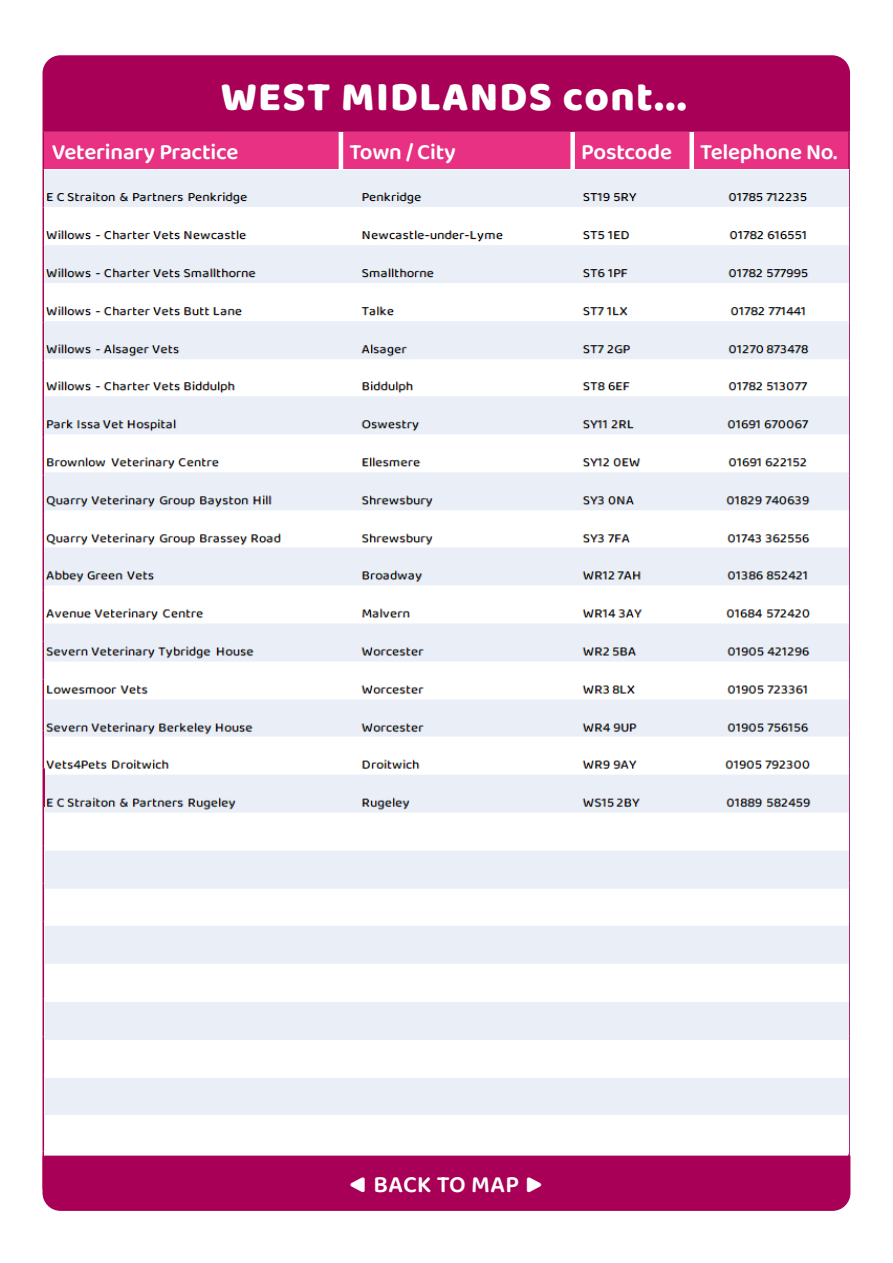
<style>
.page{position:relative;width:893px;height:1263px;background:#fff}
.page>*{position:absolute;margin:0;border:0;box-sizing:border-box;transform-origin:0 0}
.t1{font:800 42px "Baloo 2";letter-spacing:.03em;color:#fff}
.t2{font:600 24px "Baloo 2";letter-spacing:.01em;color:#fff}
.t3{font:600 22.5px "Baloo 2";letter-spacing:-.01em;color:#fff}
.s1{font-weight:800;font-size:27px}
</style>
<div class="page">
<div style="left:44px;top:132px;width:804px;height:37px;background:#e83182"></div>
<hr style="left:339px;top:132px;width:4px;height:37px;background:#fff">
<div style="left:570px;top:132px;width:5px;height:37px;background:#fff"></div>
<div style="left:689px;top:132px;width:5px;height:37px;background:#fff"></div>
<hr style="left:43px;top:132px;width:1px;height:37px;background:#a80056">
<hr style="left:43px;top:284px;width:1px;height:38px;background:#a80056">
<hr style="left:43px;top:322px;width:1px;height:39px;background:#a80056">
<hr style="left:43px;top:361px;width:1px;height:38px;background:#a80056">
<hr style="left:43px;top:399px;width:1px;height:38px;background:#a80056">
<hr style="left:43px;top:437px;width:1px;height:38px;background:#a80056">
<hr style="left:43px;top:475px;width:1px;height:39px;background:#a80056">
<hr style="left:43px;top:514px;width:1px;height:38px;background:#a80056">
<hr style="left:43px;top:552px;width:1px;height:38px;background:#a80056">
<hr style="left:43px;top:590px;width:1px;height:51px;background:#a80056">
<hr style="left:43px;top:641px;width:1px;height:38px;background:#a80056">
<hr style="left:43px;top:679px;width:1px;height:51px;background:#a80056">
<hr style="left:43px;top:730px;width:1px;height:39px;background:#a80056">
<hr style="left:43px;top:769px;width:1px;height:38px;background:#a80056">
<hr style="left:43px;top:807px;width:1px;height:38px;background:#a80056">
<hr style="left:43px;top:845px;width:1px;height:38px;background:#a80056">
<hr style="left:43px;top:883px;width:1px;height:39px;background:#a80056">
<hr style="left:43px;top:922px;width:1px;height:38px;background:#a80056">
<hr style="left:43px;top:960px;width:1px;height:38px;background:#a80056">
<hr style="left:43px;top:998px;width:1px;height:38px;background:#a80056">
<hr style="left:43px;top:1036px;width:1px;height:39px;background:#a80056">
<hr style="left:43px;top:1075px;width:1px;height:38px;background:#a80056">
<hr style="left:43px;top:1113px;width:1px;height:38px;background:#a80056">
<hr style="left:43px;top:1151px;width:1px;height:38px;background:#a80056">
<hr style="left:848px;top:132px;width:2px;height:37px;background:#a80056">
<hr style="left:848px;top:284px;width:2px;height:38px;background:#a80056">
<hr style="left:848px;top:322px;width:2px;height:39px;background:#a80056">
<hr style="left:848px;top:361px;width:2px;height:38px;background:#a80056">
<hr style="left:848px;top:399px;width:2px;height:38px;background:#a80056">
<hr style="left:848px;top:437px;width:2px;height:38px;background:#a80056">
<hr style="left:848px;top:475px;width:2px;height:39px;background:#a80056">
<hr style="left:848px;top:514px;width:2px;height:38px;background:#a80056">
<hr style="left:848px;top:552px;width:2px;height:38px;background:#a80056">
<hr style="left:848px;top:590px;width:2px;height:51px;background:#a80056">
<hr style="left:848px;top:641px;width:2px;height:38px;background:#a80056">
<hr style="left:848px;top:679px;width:2px;height:51px;background:#a80056">
<hr style="left:848px;top:730px;width:2px;height:39px;background:#a80056">
<hr style="left:848px;top:769px;width:2px;height:38px;background:#a80056">
<hr style="left:848px;top:807px;width:2px;height:38px;background:#a80056">
<hr style="left:848px;top:845px;width:2px;height:38px;background:#a80056">
<hr style="left:848px;top:883px;width:2px;height:39px;background:#a80056">
<hr style="left:848px;top:922px;width:2px;height:38px;background:#a80056">
<hr style="left:848px;top:960px;width:2px;height:38px;background:#a80056">
<hr style="left:848px;top:998px;width:2px;height:38px;background:#a80056">
<hr style="left:848px;top:1036px;width:2px;height:39px;background:#a80056">
<hr style="left:848px;top:1075px;width:2px;height:38px;background:#a80056">
<hr style="left:848px;top:1113px;width:2px;height:38px;background:#a80056">
<hr style="left:848px;top:1151px;width:2px;height:38px;background:#a80056">
<hr style="left:43px;top:169px;width:1px;height:39px;background:#a80056">
<hr style="left:848px;top:169px;width:2px;height:39px;background:#a80056">
<hr style="left:43px;top:208px;width:1px;height:38px;background:#a80056">
<hr style="left:848px;top:208px;width:2px;height:38px;background:#a80056">
<hr style="left:43px;top:246px;width:1px;height:38px;background:#a80056">
<hr style="left:848px;top:246px;width:2px;height:38px;background:#a80056">
<div style="left:43px;top:55px;width:807px;height:77px;background:#a80056"></div>
<div style="left:43px;top:1155px;width:807px;height:56px;background:#a80056"></div>
<hr style="left:44px;top:769px;width:2px;height:38px;background:#a80056">
<hr style="left:43px;top:768px;width:2px;height:38px;background:#a80056">
<img style="left:46px;top:170px;width:802px;height:945px">
<h1 class="t1" style="left:221px;top:68px;width:467px">WEST MIDLANDS cont...</h1>
<p class="t3" style="left:52px;top:136px;width:188px">Veterinary Practice</p>
<p class="t3" style="left:349px;top:136px;width:108px">Town / City</p>
<p class="t3" style="left:581px;top:136px;width:92px">Postcode</p>
<p class="t3" style="left:700px;top:136px;width:139px">Telephone No.</p>
<p class="t2" style="left:350px;top:1168px;width:194px"><span class="s1">◀</span> BACK TO MAP <span class="s1">▶</span></p>
</div>
